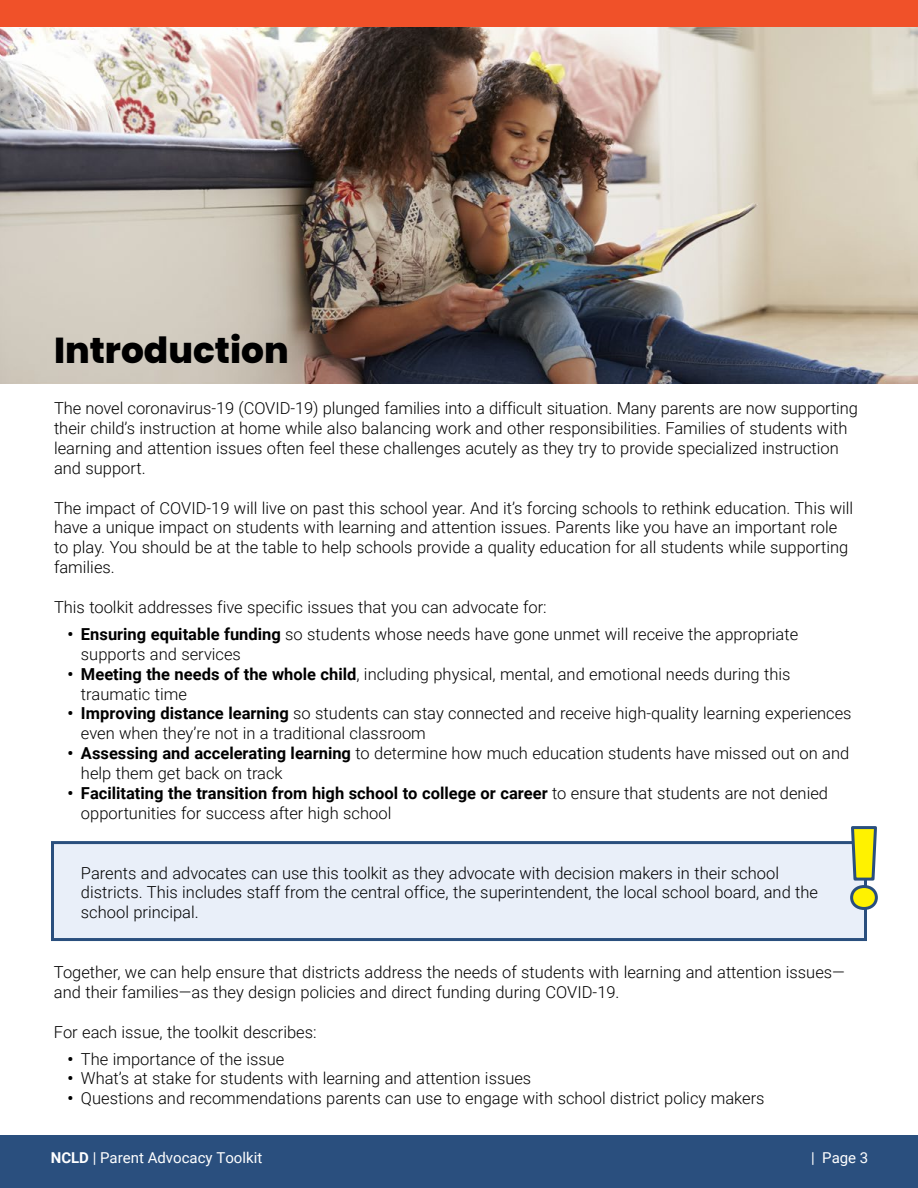
<style>
.page{position:relative;width:918px;height:1188px;background:#fff}
.page>*{position:absolute;margin:0;border:0;box-sizing:border-box;transform-origin:0 0}
.t1{font:800 36px "Poppins";color:#000}
.t2{font:300 16.5px/20px "Roboto";color:#000}
.t3{font:15px "Roboto";color:#fff}
.s1{font-weight:700}
</style>
<div class="page">
<img style="left:0;top:27px;width:918px;height:356px">
<svg style="left:51px;top:841px;width:816px;height:100px"></svg>
<svg style="left:849px;top:826px;width:29px;height:85px"></svg>
<div style="left:0;top:0;width:918px;height:27px;background:#f05129"></div>
<div style="left:0;top:1135px;width:918px;height:53px;background:#2a4f7e"></div>
<h1 class="t1" style="left:54px;top:329px;width:236px">Introduction</h1>
<p class="t2" style="left:54px;top:398px;width:806px">The novel coronavirus-19 (COVID-19) plunged families into a difficult situation. Many parents are now supporting their child’s instruction at home while also balancing work and other responsibilities. Families of students with learning and attention issues often feel these challenges acutely as they try to provide specialized instruction and support.</p>
<p class="t2" style="left:54px;top:497px;width:801px">The impact of COVID-19 will live on past this school year. And it’s forcing schools to rethink education. This will have a unique impact on students with learning and attention issues. Parents like you have an important role to play. You should be at the table to help schools provide a quality education for all students while supporting families.</p>
<p class="t2" style="left:54px;top:597px;width:494px">This toolkit addresses five specific issues that you can advocate for:</p>
<p class="t2" style="left:81px;top:624px;width:719px;text-indent:-13px"><span class="s1">• Ensuring equitable funding</span> so students whose needs have gone unmet will receive the appropriate supports and services</p>
<p class="t2" style="left:81px;top:663px;width:711px;text-indent:-13px"><span class="s1">• Meeting the needs of the whole child</span>, including physical, mental, and emotional needs during this traumatic time</p>
<p class="t2" style="left:81px;top:703px;width:772px;text-indent:-13px"><span class="s1">• Improving distance learning</span> so students can stay connected and receive high-quality learning experiences even when they’re not in a traditional classroom</p>
<p class="t2" style="left:81px;top:743px;width:770px;text-indent:-13px"><span class="s1">• Assessing and accelerating learning</span> to determine how much education students have missed out on and help them get back on track</p>
<p class="t2" style="left:81px;top:783px;width:749px;text-indent:-13px"><span class="s1">• Facilitating the transition from high school to college or career</span> to ensure that students are not denied opportunities for success after high school</p>
<p class="t2" style="left:81px;top:862px;width:739px">Parents and advocates can use this toolkit as they advocate with decision makers in their school districts. This includes staff from the central office, the superintendent, the local school board, and the school principal.</p>
<p class="t2" style="left:54px;top:962px;width:793px">Together, we can help ensure that districts address the needs of students with learning and attention issues— and their families—as they design policies and direct funding during COVID-19.</p>
<p class="t2" style="left:54px;top:1021px;width:264px">For each issue, the toolkit describes:</p>
<p class="t2" style="left:67px;top:1048px;width:219px"><span class="s1">•</span> The importance of the issue</p>
<p class="t2" style="left:67px;top:1068px;width:465px"><span class="s1">•</span> What’s at stake for students with learning and attention issues</p>
<p class="t2" style="left:67px;top:1088px;width:699px"><span class="s1">•</span> Questions and recommendations parents can use to engage with school district policy makers</p>
<p class="t3" style="left:51px;top:1147px;width:213px"><span class="s1">NCLD</span> | Parent Advocacy Toolkit</p>
<p class="t3" style="left:811px;top:1147px;width:59px">| Page 3</p>
</div>
